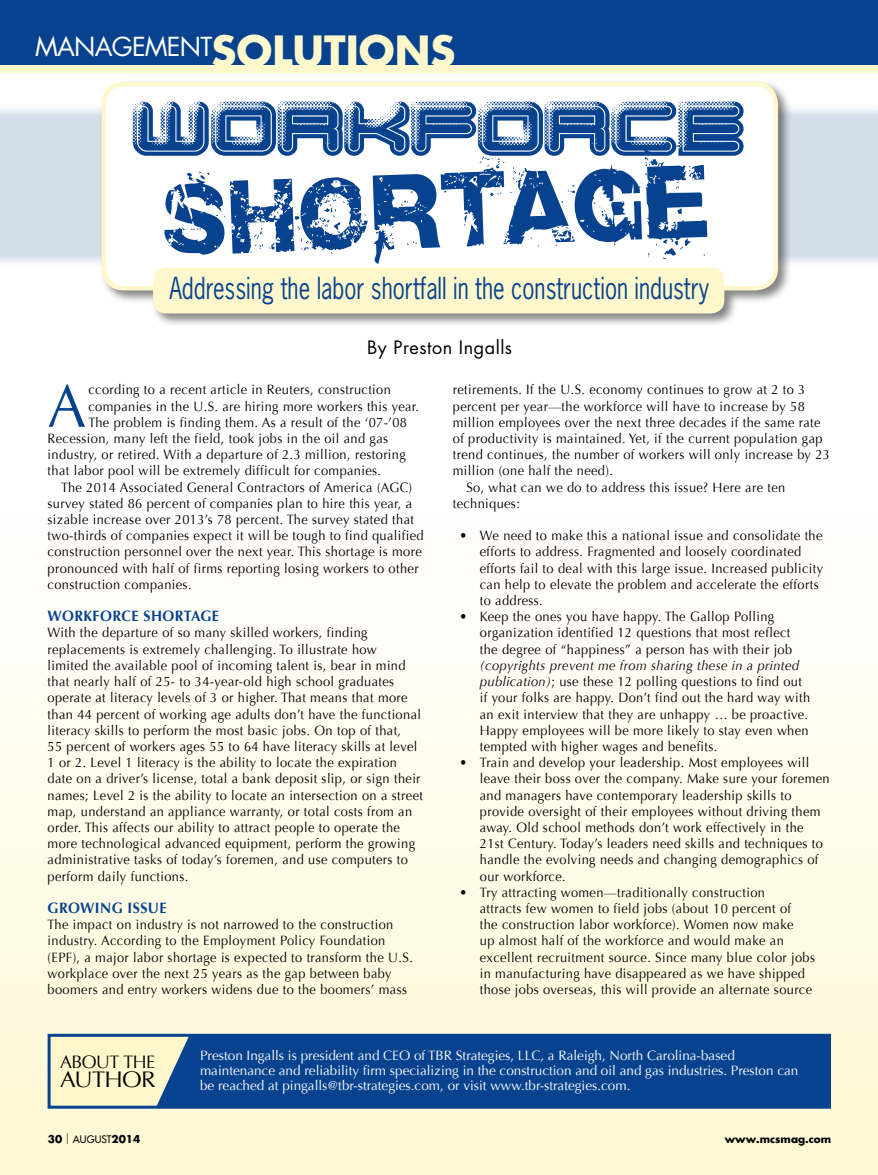
<style>
.page{position:relative;width:878px;height:1175px;background:#fff}
.page>*{position:absolute;margin:0;border:0;box-sizing:border-box;transform-origin:0 0}
.t1{font:60.75px "Optima";color:#07428f;scale:.95 1}
.t2{font:28.5px "News Gothic";color:#07428f;scale:.79 1}
.t3{font:25.5px "Futura";letter-spacing:-.03em;color:#fff}
.t4{font:22.5px "Optima";color:#000;scale:1.05 1}
.t5{font:18px "Futura";letter-spacing:.03em;color:#000}
.t6{font:18px "Optima";color:#000}
.t7{font:700 15px "Optima";letter-spacing:.03em;color:#07428f;scale:.95 1}
.t8{font:13.5px/16.2px "Optima";letter-spacing:.03em;color:#000;scale:.95 1}
.t9{font:13.5px/15px "Optima";color:#fff}
.t10{font:700 10.5px "Futura";color:#000}
.s1{font-weight:700;font-size:40.5px;color:#fff8cc}
.s2{font-style:italic}
.s3{font-weight:300;font-size:13.2px}
.s4{font-weight:400;font-size:10.2px}
</style>
<div class="page">
<svg style="left:0;top:108px;width:878px;height:155px;background:#d5dfeb"></svg>
<div style="left:0;top:516px;width:878px;height:658px;background:linear-gradient(to bottom,#fff,#fdf7d3)"></div>
<div style="left:0;top:0;width:878px;height:66px;background:#07428f"></div>
<div style="left:99px;top:79px;width:692px;height:248px;background:#000;opacity:.49"></div>
<div style="left:104px;top:84px;width:671px;height:204px;background:#fff;border-radius:20px"></div>
<div style="left:102px;top:82px;width:676px;height:208px;border:4px solid #fff8cc;border-radius:20px"></div>
<div style="left:153px;top:267px;width:571px;height:46px;background:#fff8cc;border-radius:14px"></div>
<div style="left:0;top:65px;width:878px;height:7px;background:#fff8cc"></div>
<svg style="left:164px;top:156px;width:543px;height:112px"></svg>
<svg style="left:133px;top:101px;width:610px;height:55px"></svg>
<div style="left:49px;top:1035px;width:143px;height:72px;background:#fff8cc"></div>
<div style="left:157px;top:1037px;width:670px;height:67px;background:#07428f"></div>
<div style="left:48px;top:1033px;width:783px;height:75px;border:3px solid #07428f"></div>
<h3 class="t3" style="left:35px;top:29px;width:422px">management<span class="s1">SOLUTIONS</span></h3>
<h2 class="t2" style="left:169px;top:270px;width:684px">Addressing the labor shortfall in the construction industry</h2>
<h3 class="t5" style="left:367px;top:335px;width:146px">By Preston Ingalls</h3>
<h1 class="t1" style="left:48px;top:371px;width:42px">A</h1>
<p class="t8" style="left:88px;top:382px;width:320px">ccording to a recent article in Reuters, construction</p>
<p class="t8" style="left:88px;top:398px;width:349px">companies in the U.S. are hiring more workers this year.</p>
<p class="t8" style="left:88px;top:414px;width:337px">The problem is finding them. As a result of the ‘07-’08</p>
<p class="t8" style="left:48px;top:430px;width:360px">Recession, many left the field, took jobs in the oil and gas</p>
<p class="t8" style="left:48px;top:447px;width:378px">industry, or retired. With a departure of 2.3 million, restoring</p>
<p class="t8" style="left:48px;top:463px;width:352px">that labor pool will be extremely difficult for companies.</p>
<p class="t8" style="left:61px;top:479px;width:371px">The 2014 Associated General Contractors of America (AGC)</p>
<p class="t8" style="left:48px;top:495px;width:385px">survey stated 86 percent of companies plan to hire this year, a</p>
<p class="t8" style="left:48px;top:511px;width:387px">sizable increase over 2013’s 78 percent. The survey stated that</p>
<p class="t8" style="left:48px;top:528px;width:397px">two-thirds of companies expect it will be tough to find qualified</p>
<p class="t8" style="left:48px;top:544px;width:395px">construction personnel over the next year. This shortage is more</p>
<p class="t8" style="left:48px;top:560px;width:392px">pronounced with half of firms reporting losing workers to other</p>
<p class="t8" style="left:48px;top:576px;width:153px">construction companies.</p>
<p class="t7" style="left:48px;top:607px;width:182px">WORKFORCE SHORTAGE</p>
<p class="t8" style="left:48px;top:625px;width:396px">With the departure of so many skilled workers, finding replacements is extremely challenging. To illustrate how<br>limited the available pool of incoming talent is, bear in mind that nearly half of 25- to 34-year-old high school graduates operate at literacy levels of 3 or higher. That means that more than 44 percent of working age adults don’t have the functional literacy skills to perform the most basic jobs. On top of that,<br>55 percent of workers ages 55 to 64 have literacy skills at level 1 or 2. Level 1 literacy is the ability to locate the expiration date on a driver’s license, total a bank deposit slip, or sign their names; Level 2 is the ability to locate an intersection on a street map, understand an appliance warranty, or total costs from an order. This affects our ability to attract people to operate the more technological advanced equipment, perform the growing administrative tasks of today’s foremen, and use computers to perform daily functions.</p>
<p class="t7" style="left:48px;top:899px;width:127px">GROWING ISSUE</p>
<p class="t8" style="left:48px;top:916px;width:386px">The impact on industry is not narrowed to the construction industry. According to the Employment Policy Foundation (EPF), a major labor shortage is expected to transform the U.S. workplace over the next 25 years as the gap between baby boomers and entry workers widens due to the boomers’ mass</p>
<p class="t8" style="left:453px;top:382px;width:372px">retirements. If the U.S. economy continues to grow at 2 to 3</p>
<p class="t8" style="left:453px;top:398px;width:372px">percent per year—the workforce will have to increase by 58</p>
<p class="t8" style="left:453px;top:414px;width:388px">million employees over the next three decades if the same rate</p>
<p class="t8" style="left:453px;top:430px;width:391px">of productivity is maintained. Yet, if the current population gap</p>
<p class="t8" style="left:453px;top:447px;width:398px">trend continues, the number of workers will only increase by 23</p>
<p class="t8" style="left:453px;top:463px;width:170px">million (one half the need).</p>
<p class="t8" style="left:466px;top:479px;width:337px">So, what can we do to address this issue? Here are ten</p>
<p class="t8" style="left:453px;top:495px;width:72px">techniques:</p>
<p class="t8" style="left:480px;top:528px;width:363px;text-indent:-20px">• We need to make this a national issue and consolidate the efforts to address. Fragmented and loosely coordinated efforts fail to deal with this large issue. Increased publicity can help to elevate the problem and accelerate the efforts to address.</p>
<p class="t8" style="left:480px;top:609px;width:330px;text-indent:-20px">• Keep the ones you have happy. The Gallop Polling organization identified 12 questions that most reflect the degree of “happiness” a person has with their job</p>
<p class="t8" style="left:480px;top:657px;width:349px"><span class="s2">(copyrights prevent me from sharing these in a printed publication)</span>; use these 12 polling questions to find out if your folks are happy. Don’t find out the hard way with an exit interview that they are unhappy … be proactive.<br>Happy employees will be more likely to stay even when tempted with higher wages and benefits.</p>
<p class="t8" style="left:480px;top:754px;width:370px;text-indent:-20px">• Train and develop your leadership. Most employees will leave their boss over the company. Make sure your foremen and managers have contemporary leadership skills to provide oversight of their employees without driving them away. Old school methods don’t work effectively in the 21st Century. Today’s leaders need skills and techniques to handle the evolving needs and changing demographics of our workforce.</p>
<p class="t8" style="left:480px;top:884px;width:354px;text-indent:-20px">• Try attracting women—traditionally construction<br>attracts few women to field jobs (about 10 percent of<br>the construction labor workforce). Women now make<br>up almost half of the workforce and would make an excellent recruitment source. Since many blue color jobs in manufacturing have disappeared as we have shipped those jobs overseas, this will provide an alternate source</p>
<h3 class="t6" style="left:60px;top:1051px;width:35px">about</h3>
<h3 class="t6" style="left:123px;top:1051px;width:12px">the</h3>
<h3 class="t4" style="left:60px;top:1066px;width:17px">author</h3>
<p class="t9" style="left:200px;top:1048px;width:600px">Preston Ingalls is president and CEO of TB R Strategies, LLC, a Raleigh, North Carolina-based maintenance and reliability firm specializing in the construction and oil and gas industries. Preston can be reached at pingalls@tbr-strategies.com, or visit www.tbr-strategies.com.</p>
<p class="t10" style="left:48px;top:1131px;width:94px">30 <span class="s3">|</span> <span class="s4">AUGUST</span>2014</p>
<p class="t10" style="left:724px;top:1131px;width:108px">www.mcsmag.com</p>
</div>
